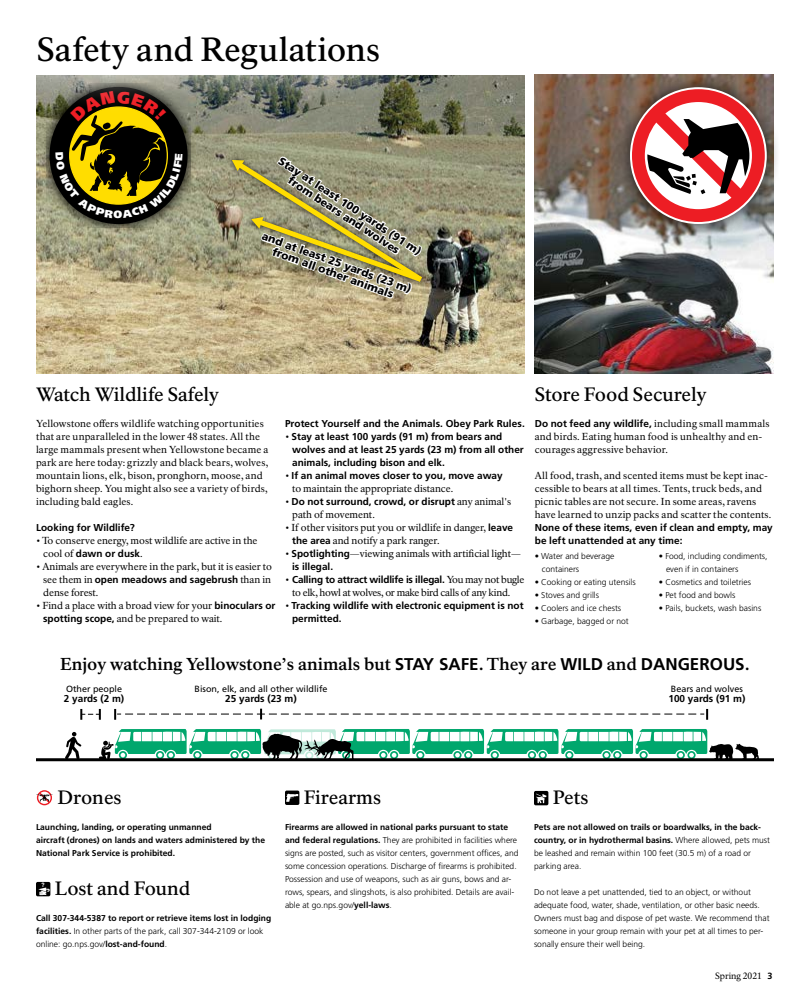
<style>
.page{position:relative;width:810px;height:1008px;background:#fff}
.page>*{position:absolute;margin:0;border:0;box-sizing:border-box;transform-origin:0 0}
.t1{font:500 33px "NPS Rawlinson OT Old";color:#000}
.t2{font:500 19px "NPS Rawlinson OT";color:#000}
.t3{font:700 17px "NPS Rawlinson OT";letter-spacing:-.005em;color:#000}
.t4{font:900 11px/11px "Frutiger";color:#000;text-align:center}
.t5{font:10px/13px "NPS Rawlinson OT Old";color:#000}
.t6{font:700 10px/13px "Frutiger LT Std";color:#000}
.t7{font:10px/13px "NPS Rawlinson OT Old";letter-spacing:.02em;color:#000}
.t8{font:10px/13px "NPS Rawlinson OT Old";letter-spacing:-.03em;color:#000}
.t9{font:9px "Frutiger LT Std";color:#000}
.t10{font:9px "NPS Rawlinson OT";color:#000}
.t11{font:300 8.5px/13px "Frutiger LT Std";color:#000}
.t12{font:700 8.5px/13px "Frutiger LT Std";color:#000}
.t13{font:600 6px "Avant Garde";color:#fff}
.s1{font-family:"NPS Rawlinson OT"}
.s2{font-family:"Frutiger LT Std";font-weight:700}
.s3{font-family:"NPS Rawlinson OT Old";font-weight:400}
.s4{font-family:"Frutiger LT Std"}
.s5{font-weight:300}
.s6{font-weight:700}
</style>
<div class="page">
<img style="left:535px;top:75px;width:239px;height:299px">
<div style="left:615px;top:72px;width:167px;height:167px;background:#000;opacity:.75"></div>
<svg style="left:630px;top:87px;width:137px;height:137px"></svg>
<div style="left:632px;top:89px;width:133px;height:133px;background:#ed1d24;border-radius:50%"></div>
<svg style="left:645px;top:102px;width:107px;height:107px"></svg>
<img style="left:37px;top:75px;width:488px;height:299px">
<img style="left:224px;top:152px;width:206px;height:137px">
<svg style="left:232px;top:155px;width:196px;height:145px;background:#b3ad86"></svg>
<div style="left:40px;top:77px;width:157px;height:156px;background:#000;opacity:.5"></div>
<div style="left:47px;top:84px;width:144px;height:144px;background:#000;opacity:.75"></div>
<div style="left:0;top:0;width:426px;height:116px;background:#fff;opacity:.75"></div>
<svg style="left:99px;top:729px;width:660px;height:29px"></svg>
<svg style="left:65px;top:732px;width:16px;height:26px"></svg>
<hr style="left:36px;top:758px;width:738px;height:3px;background:#000">
<svg style="left:80px;top:709px;width:21px;height:11px"></svg>
<svg style="left:114px;top:709px;width:594px;height:11px"></svg>
<svg style="left:36px;top:790px;width:17px;height:15px"></svg>
<div style="left:36px;top:882px;width:14px;height:14px;background:#000;border-radius:2px"></div>
<svg style="left:38px;top:887px;width:12px;height:8px"></svg>
<div style="left:285px;top:791px;width:14px;height:14px;background:#000;border-radius:2px"></div>
<svg style="left:286px;top:794px;width:12px;height:8px"></svg>
<div style="left:534px;top:791px;width:14px;height:14px;background:#000;border-radius:2px"></div>
<svg style="left:536px;top:794px;width:11px;height:9px"></svg>
<svg style="left:50px;top:87px;width:138px;height:137px;background:#4d4617"></svg>
<p class="t1" style="left:37px;top:29px;width:345px">Safety and Regulations</p>
<p class="t4" style="left:282px;top:155px;width:170px;rotate:33deg">Stay at least 100 yards (91 m) from bears and wolves</p>
<p class="t4" style="left:264px;top:230px;width:160px;rotate:20deg">and at least 25 yards (23 m) from all other animals</p>
<p class="t2" style="left:36px;top:383px;width:185px">Watch Wildlife Safely</p>
<p class="t5" style="left:36px;top:417px;width:234px">Yellowstone ofers wildlife watching opportunities that are unparalleled in the lower <span class="s1">48</span> states. All the large mammals present when Yellowstone became a park are here today: grizzly and black bears, wolves, mountain lions, elk, bison, pronghorn, moose, and bighorn sheep. You might also see a variety of birds, including bald eagles.</p>
<p class="t6" style="left:36px;top:521px;width:100px">Looking for Wildlife?</p>
<p class="t5" style="left:43px;top:534px;width:216px;text-indent:-7px">• To conserve energy, most wildlife are active in the cool of <span class="s2">dawn or dusk</span>.</p>
<p class="t5" style="left:43px;top:560px;width:230px;text-align:justify;text-indent:-7px">• Animals are everywhere in the park, but it is easier to see them in <span class="s2">open meadows and sagebrush</span> than in dense forest.</p>
<p class="t5" style="left:43px;top:599px;width:234px;text-indent:-7px">• Find a place with a broad view for your <span class="s2">binoculars or spotting scope,</span> and be prepared to wait.</p>
<p class="t6" style="left:285px;top:417px;width:241px">Protect Yourself and the Animals. Obey Park Rules.</p>
<p class="t6" style="left:292px;top:430px;width:233px;text-indent:-7px"><span class="s3">•</span> Stay at least 100 yards (91 m) from bears and wolves and at least 25 yards (23 m) from all other animals, including bison and elk.</p>
<p class="t6" style="left:292px;top:469px;width:212px;text-indent:-7px"><span class="s3">•</span> If an animal moves closer to you, move away <span class="s3">to maintain the appropriate distance.</span></p>
<p class="t6" style="left:292px;top:495px;width:220px;text-indent:-7px"><span class="s3">•</span> Do not surround, crowd, or disrupt <span class="s3">any animal's path of movement.</span></p>
<p class="t5" style="left:292px;top:521px;width:222px;text-indent:-7px">• If other visitors put you or wildlife in danger, <span class="s2">leave the area</span> and notify a park ranger.</p>
<p class="t5" style="left:292px;top:547px;width:230px;text-indent:-7px">• <span class="s2">Spotlighting</span>—viewing animals with artifcial light— <span class="s2">is illegal.</span></p>
<p class="t8" style="left:292px;top:573px;width:234px;text-indent:-7px">• <span class="s2">Calling to attract wildlife is illegal.</span> You may not bugle to elk, howl at wolves, or make bird calls of any kind.</p>
<p class="t6" style="left:292px;top:599px;width:233px;text-indent:-7px"><span class="s3">•</span> Tracking wildlife with electronic equipment is not permitted.</p>
<p class="t2" style="left:535px;top:383px;width:173px">Store Food Securely</p>
<p class="t7" style="left:535px;top:417px;width:236px"><span class="s2">Do not feed any wildlife,</span> including small mammals and birds. Eating human food is unhealthy and en&shy;courages aggressive behavior.</p>
<p class="t5" style="left:535px;top:469px;width:238px">All food, trash, and scented items must be kept inac&shy;cessible to bears at all times. Tents, truck beds, and picnic tables are not secure. In some areas, ravens have learned to unzip packs and scatter the contents.</p>
<p class="t6" style="left:535px;top:521px;width:240px">None of these items, even if clean and empty, may be left unattended at any time:</p>
<p class="t11" style="left:535px;top:549px;width:81px">• Water and beverage</p>
<p class="t11" style="left:659px;top:549px;width:110px">• Food, including condiments,</p>
<p class="t11" style="left:542px;top:562px;width:39px">containers</p>
<p class="t11" style="left:666px;top:562px;width:74px">even if in containers</p>
<p class="t11" style="left:535px;top:575px;width:103px">• Cooking or eating utensils</p>
<p class="t11" style="left:659px;top:575px;width:94px">• Cosmetics and toiletries</p>
<p class="t11" style="left:535px;top:588px;width:66px">• Stoves and grills</p>
<p class="t11" style="left:659px;top:588px;width:78px">• Pet food and bowls</p>
<p class="t11" style="left:535px;top:601px;width:88px">• Coolers and ice chests</p>
<p class="t11" style="left:659px;top:601px;width:104px">• Pails, buckets, wash basins</p>
<p class="t11" style="left:535px;top:614px;width:96px">• Garbage, bagged or not</p>
<h3 class="t3" style="left:60px;top:654px;width:691px">Enjoy watching Yellowstone’s animals but <span class="s4">STAY SAFE</span>. They are <span class="s4">WILD</span> and <span class="s4">DANGEROUS</span>.</h3>
<p class="t9" style="left:66px;top:684px;width:58px">Other people</p>
<p class="t6" style="left:64px;top:693px;width:62px">2 yards (2 m)</p>
<p class="t9" style="left:195px;top:684px;width:135px">Bison, elk, and all other wildlife</p>
<p class="t6" style="left:225px;top:693px;width:73px">25 yards (23 m)</p>
<p class="t9" style="left:671px;top:684px;width:74px">Bears and wolves</p>
<p class="t6" style="left:668px;top:693px;width:79px">100 yards (91 m)</p>
<p class="t2" style="left:57px;top:786px;width:66px">Drones</p>
<p class="t12" style="left:36px;top:821px;width:231px">Launching, landing, or operating unmanned<br>aircraft (drones) on lands and waters administered by the<br>National Park Service is prohibited.</p>
<p class="t13" style="left:42px;top:881px;width:5px">?</p>
<p class="t2" style="left:55px;top:877px;width:137px">Lost and Found</p>
<p class="t12" style="left:36px;top:912px;width:237px">Call 307-344-5387 to report or retrieve items lost in lodging facilities. <span class="s5">In other parts of the park, call 307-344-2109 or look online: go.nps.gov/</span>lost-and-found<span class="s5">.</span></p>
<p class="t2" style="left:304px;top:786px;width:79px">Firearms</p>
<p class="t11" style="left:285px;top:821px;width:235px"><span class="s6">Firearms are allowed in national parks pursuant to state and federal regulations.</span> They are prohibited in facilities where signs are posted, such as visitor centers, government offces, and some concession operations. Discharge of frearms is prohibited.<br>Possession and use of weapons, such as air guns, bows and ar&shy;rows, spears, and slingshots, is also prohibited. Details are avail&shy;able at go.nps.gov/<span class="s6">yell-laws</span>.</p>
<p class="t2" style="left:553px;top:786px;width:37px">Pets</p>
<p class="t11" style="left:534px;top:821px;width:237px"><span class="s6">Pets are not allowed on trails or boardwalks, in the back&shy;country, or in hydrothermal basins.</span> Where allowed, pets must be leashed and remain within 100 feet (30.5 m) of a road or parking area.</p>
<p class="t11" style="left:534px;top:886px;width:237px">Do not leave a pet unattended, tied to an object, or without adequate food, water, shade, ventilation, or other basic needs.<br>Owners must bag and dispose of pet waste. We recommend that someone in your group remain with your pet at all times to per&shy;sonally ensure their well being.</p>
<p class="t10" style="left:715px;top:970px;width:59px">Spring 2021 <span class="s2">3</span></p>
</div>
